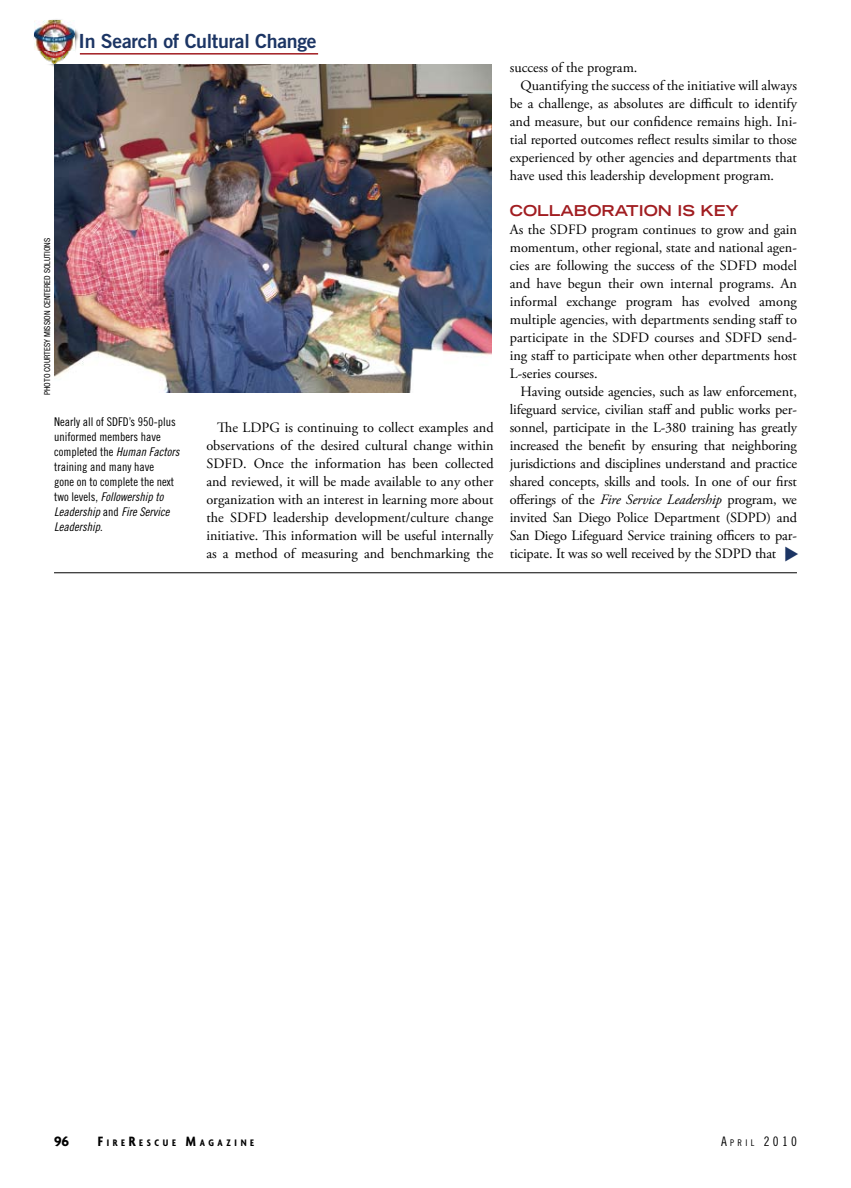
<style>
.page{position:relative;width:851px;height:1188px;background:#fff}
.page>*{position:absolute;margin:0;border:0;box-sizing:border-box;transform-origin:0 0}
.t1{font:19.5px "Trade Gothic Bold Two";letter-spacing:-.015em;color:#1c3564}
.t2{font:700 expanded 15px "Trade Gothic LH";color:#a11d21}
.t3{font:700 14.7px "Agenda";color:#000}
.t4{font:14.25px/18px "Adobe Garamond Pro";color:#000;text-align:justify}
.t5{font:13.2px "Trade Gothic Cond Eighteen";color:#000}
.t6{font:12px/15px "Trade Gothic Cond Eighteen";color:#000}
.t7{font:12px/15px "Trade Gothic Cond Eighteen Obl";color:#000}
.t8{font:700 condensed 10.2px "Agenda";letter-spacing:.355em;color:#000}
.t9{font:condensed 8.25px "Helvetica Neue";color:#000}
.s1{font-family:"Trade Gothic Cond Eighteen Obl"}
.s2{font-family:"Trade Gothic Cond Eighteen"}
.s3{font-style:italic}
.s4{font-size:14.7px}
.s5{font-size:9.15px}
</style>
<div class="page">
<hr style="left:54px;top:572px;width:742px;height:1px;background:#000">
<div style="left:33px;top:18px;width:58px;height:70px;background:#000;opacity:.75"></div>
<img style="left:35px;top:20px;width:39px;height:43px">
<hr style="left:80px;top:53px;width:238px;height:2px;background:#a11d21">
<img style="left:54px;top:64px;width:437px;height:329px">
<h1 class="t1" style="left:78px;top:29px;width:239px">In Search of Cultural Change</h1>
<p class="t9" style="left:42px;top:395px;width:159px;rotate:-90deg">Photo courtesy Mission Centered Solutions</p>
<p class="t6" style="left:54px;top:414px;width:127px">Nearly all of SDFD’s 950-plus uniformed members have completed the <span class="s1">Human Factors </span>training and many have<br>gone on to complete the next</p>
<p class="t7" style="left:54px;top:489px;width:117px"><span class="s2">two levels,</span> Followership to<br>Leadership <span class="s2">and</span> Fire Service<br>Leadership<span class="s2">.</span></p>
<p class="t4" style="left:206px;top:419px;width:289px;text-indent:11px">The LDPG is continuing to collect examples and observations of the desired cultural change within SDFD. Once the information has been collected and reviewed, it will be made available to any other organization with an interest in learning more about the SDFD leadership development/culture change initiative. This information will be useful internally as a method of measuring and benchmarking the</p>
<p class="t4" style="left:509px;top:59px;width:129px">success of the program.</p>
<p class="t4" style="left:520px;top:77px;width:278px">Quantifying the success of the initiative will always</p>
<p class="t4" style="left:509px;top:95px;width:288px">be a challenge, as absolutes are difficult to identify</p>
<p class="t4" style="left:509px;top:113px;width:288px">and measure, but our confidence remains high. Ini-</p>
<p class="t4" style="left:509px;top:131px;width:288px">tial reported outcomes reflect results similar to those</p>
<p class="t4" style="left:509px;top:149px;width:289px">experienced by other agencies and departments that</p>
<p class="t4" style="left:509px;top:167px;width:266px">have used this leadership development program.</p>
<p class="t2" style="left:509px;top:201px;width:230px">COLLABORATION IS KEY</p>
<p class="t4" style="left:509px;top:221px;width:289px">As the SDFD program continues to grow and gain momentum, other regional, state and national agen&shy;cies are following the success of the SDFD model and have begun their own internal programs. An informal exchange program has evolved among multiple agencies, with departments sending staff to participate in the SDFD courses and SDFD send&shy;ing staff to participate when other departments host L-series courses.</p>
<p class="t4" style="left:509px;top:383px;width:289px;text-indent:11px">Having outside agencies, such as law enforcement, lifeguard service, civilian staff and public works per&shy;sonnel, participate in the L-380 training has greatly increased the benefit by ensuring that neighboring jurisdictions and disciplines understand and practice shared concepts, skills and tools. In one of our first offerings of the <span class="s3">Fire Service Leadership</span> program, we invited San Diego Police Department (SDPD) and San Diego Lifeguard Service training officers to par&shy;ticipate. It was so well received by the SDPD that</p>
<p class="t3" style="left:54px;top:1132px;width:17px">96</p>
<p class="t8" style="left:98px;top:1136px;width:158px"><span class="s4">F</span>IRE<span class="s4">R</span>ESCUE <span class="s4">M</span>AGAZINE</p>
<p class="t5" style="left:721px;top:1133px;width:77px">A<span class="s5">pril</span> 2010</p>
</div>
